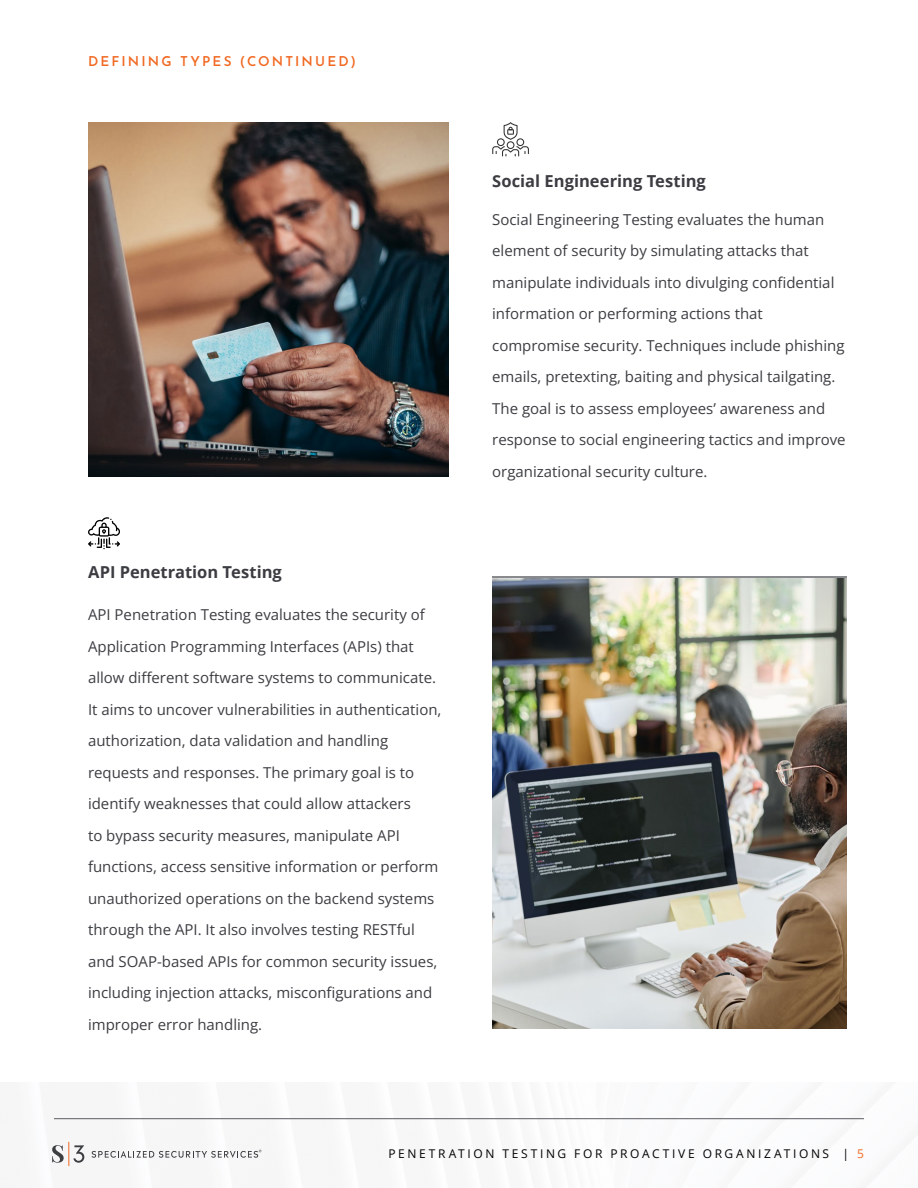
<style>
.page{position:relative;width:918px;height:1188px;background:#fff}
.page>*{position:absolute;margin:0;border:0;box-sizing:border-box;transform-origin:0 0}
.t1{font:700 16.5px "Open Sans";color:#3c3d42}
.t2{font:15px/31.5px "Open Sans";color:#3c3d42}
.t3{font:600 13.5px "Josefin Sans";letter-spacing:.16em;color:#f16923}
.t4{font:12px "Open Sans";letter-spacing:.22em;color:#000}
.s1{color:#f16923}
</style>
<div class="page">
<svg style="left:52px;top:1142px;width:32px;height:24px"></svg>
<svg style="left:92px;top:1150px;width:170px;height:8px"></svg>
<hr style="left:54px;top:1118px;width:810px;height:1px;background:#5b5b63">
<svg style="left:88px;top:517px;width:32px;height:32px"></svg>
<img style="left:492px;top:578px;width:355px;height:450px">
<img style="left:88px;top:122px;width:361px;height:355px">
<svg style="left:492px;top:122px;width:37px;height:34px"></svg>
<p class="t3" style="left:88px;top:50px;width:269px">DEFINING TYPES (CONTINUED)</p>
<p class="t1" style="left:88px;top:561px;width:195px">API Penetration Testing</p>
<p class="t2" style="left:88px;top:599px;width:355px">API Penetration Testing evaluates the security of Application Programming Interfaces (APIs) that allow different software systems to communicate.<br>It aims to uncover vulnerabilities in authentication, authorization, data validation and handling requests and responses. The primary goal is to identify weaknesses that could allow attackers<br>to bypass security measures, manipulate API functions, access sensitive information or perform unauthorized operations on the backend systems through the API. It also involves testing RESTful and SOAP-based APIs for common security issues, including injection attacks, misconfigurations and improper error handling.</p>
<p class="t1" style="left:492px;top:169px;width:215px">Social Engineering Testing</p>
<p class="t2" style="left:492px;top:203px;width:355px">Social Engineering Testing evaluates the human element of security by simulating attacks that manipulate individuals into divulging confidential information or performing actions that compromise security. Techniques include phishing emails, pretexting, baiting and physical tailgating.<br>The goal is to assess employees’ awareness and response to social engineering tactics and improve organizational security culture.</p>
<p class="t4" style="left:389px;top:1145px;width:477px">PENETRATION TESTING FOR PROACTIVE ORGANIZATIONS | <span class="s1">5</span></p>
</div>
